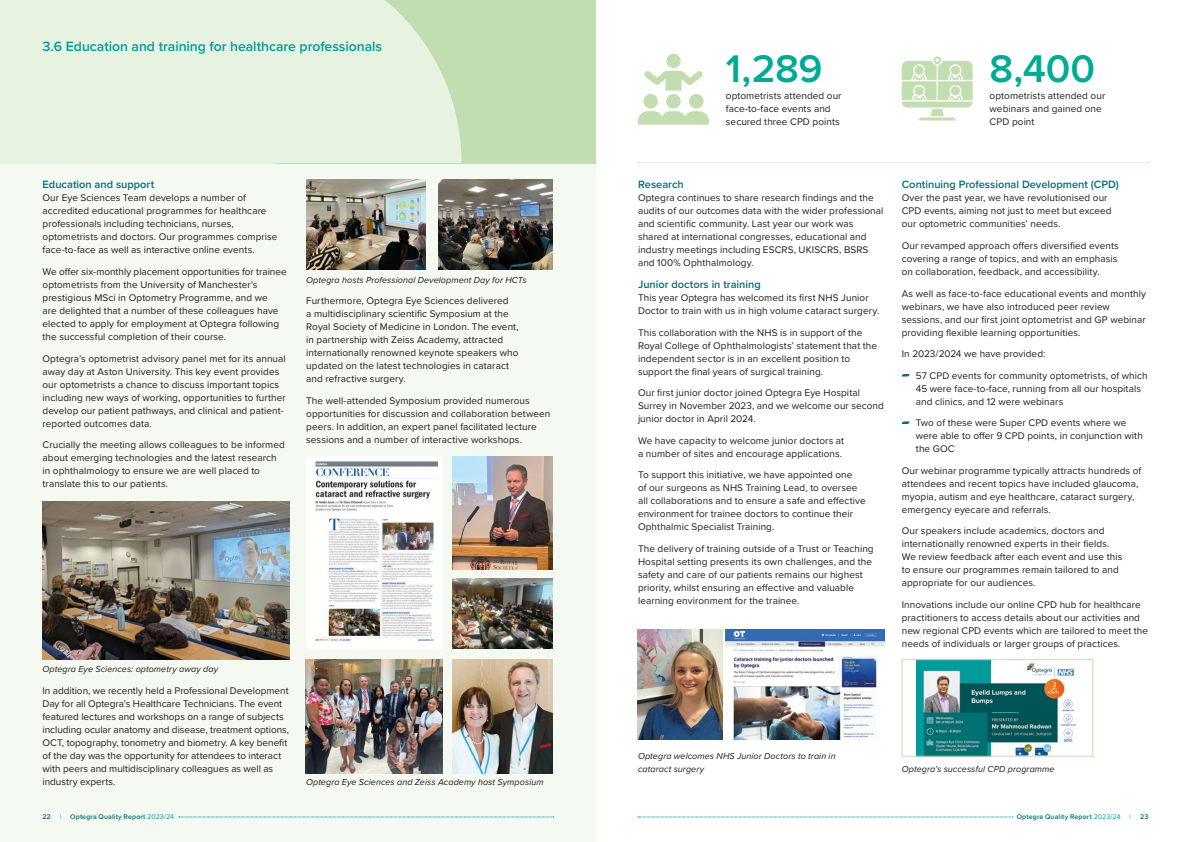
<style>
.page{position:relative;width:1191px;height:842px;background:#fff}
.page>*{position:absolute;margin:0;border:0;box-sizing:border-box;transform-origin:0 0}
.OPTG_-_Body_Copy{font:600 40px "Proxima Nova";letter-spacing:-.005em;color:#00ab96}
.OPTG_-_Sub_Header{font:600 14px "Proxima Nova";letter-spacing:-.005em;color:#009c9b}
.OPTG_-_Sub_Header_Body{font:600 11px "Proxima Nova";color:#007074}
.OPTG_-_Body_Copy-2{font:600 11px "Proxima Nova";color:#007074}
.OPTG_-_Body_Copy-3{font:10px/13px "Proxima Nova";letter-spacing:.005em;color:#1d1d1b}
.OPTG_-_Bullets{font:10px/13px "Proxima Nova";letter-spacing:.005em;color:#1d1d1b}
.OPTG_-_Body_Copy-4{font:italic 9px/13px "Proxima Nova";letter-spacing:.01em;color:#1d1d1b}
.t1{font:600 7px "Proxima Nova";letter-spacing:.02em;color:#007074}
.t2{font:7px "Proxima Nova";color:#00ab96}
.s1{font-weight:400;color:#009c9b}
</style>
<div class="page">
<div style="left:0;top:0;width:595px;height:842px;background:#f4f9f1"></div>
<div style="left:0;top:0;width:595px;height:163px;background:#c2ddb0"></div>
<svg style="left:276px;top:0;width:185px;height:163px;background:#e3efda"></svg>
<div style="left:0;top:0;width:276px;height:163px;background:#e8f2e1"></div>
<svg style="left:638px;top:162px;width:511px;height:1px"></svg>
<svg style="left:638px;top:817px;width:375px;height:1px"></svg>
<svg style="left:179px;top:817px;width:375px;height:1px"></svg>
<img style="left:43px;top:502px;width:246px;height:157px">
<img style="left:438px;top:180px;width:115px;height:89px">
<img style="left:306px;top:180px;width:119px;height:89px">
<svg style="left:901px;top:374px;width:8px;height:2px"></svg>
<svg style="left:901px;top:421px;width:8px;height:3px"></svg>
<img style="left:453px;top:456px;width:100px;height:114px">
<img style="left:453px;top:579px;width:100px;height:70px">
<img style="left:312px;top:462px;width:125px;height:181px">
<div style="left:306px;top:456px;width:137px;height:193px;border:5px solid #fff"></div>
<img style="left:306px;top:659px;width:137px;height:114px">
<img style="left:453px;top:659px;width:100px;height:114px">
<svg style="left:638px;top:54px;width:71px;height:71px"></svg>
<svg style="left:901px;top:56px;width:71px;height:65px"></svg>
<img style="left:726px;top:629px;width:158px;height:110px">
<img style="left:638px;top:629px;width:84px;height:110px">
<img style="left:916px;top:661px;width:160px;height:93px">
<div style="left:901px;top:659px;width:192px;height:97px;border:1px solid #c2ddb0"></div>
<p class="OPTG_-_Sub_Header" style="left:43px;top:36px;width:341px">3.6 Education and training for healthcare professionals</p>
<p class="OPTG_-_Sub_Header_Body" style="left:43px;top:177px;width:113px">Education and support</p>
<p class="OPTG_-_Body_Copy-3" style="left:43px;top:191px;width:236px">Our Eye Sciences Team develops a number of accredited educational programmes for healthcare professionals including technicians, nurses, optometrists and doctors. Our programmes comprise face-to-face as well as interactive online events.</p>
<p class="OPTG_-_Body_Copy-3" style="left:43px;top:265px;width:246px">We offer six-monthly placement opportunities for trainee optometrists from the University of Manchester’s prestigious MSci in Optometry Programme, and we<br>are delighted that a number of these colleagues have elected to apply for employment at Optegra following the successful completion of their course.</p>
<p class="OPTG_-_Body_Copy-3" style="left:43px;top:351px;width:245px">Optegra’s optometrist advisory panel met for its annual away day at Aston University. This key event provides our optometrists a chance to discuss important topics including new ways of working, opportunities to further develop our patient pathways, and clinical and patient&shy;reported outcomes data.</p>
<p class="OPTG_-_Body_Copy-3" style="left:43px;top:438px;width:244px">Crucially the meeting allows colleagues to be informed about emerging technologies and the latest research in ophthalmology to ensure we are well placed to translate this to our patients.</p>
<p class="OPTG_-_Body_Copy-4" style="left:306px;top:273px;width:222px">Optegra hosts Professional Development Day for HCTs</p>
<p class="OPTG_-_Body_Copy-3" style="left:306px;top:294px;width:214px">Furthermore, Optegra Eye Sciences delivered<br>a multidisciplinary scientific Symposium at the Royal Society of Medicine in London. The event, in partnership with Zeiss Academy, attracted internationally renowned keynote speakers who updated on the latest technologies in cataract and refractive surgery.</p>
<p class="OPTG_-_Body_Copy-3" style="left:306px;top:393px;width:245px">The well-attended Symposium provided numerous opportunities for discussion and collaboration between peers. In addition, an expert panel facilitated lecture sessions and a number of interactive workshops.</p>
<p class="OPTG_-_Body_Copy-4" style="left:43px;top:662px;width:177px">Optegra Eye Sciences: optometry away day</p>
<p class="OPTG_-_Body_Copy-3" style="left:43px;top:683px;width:248px">In addition, we recently held a Professional Development Day for all Optegra’s Healthcare Technicians. The event featured lectures and workshops on a range of subjects including ocular anatomy and disease, treatment options, OCT, topography, tonometry and biometry. A key benefit of the day was the opportunity for attendees to interact with peers and multidisciplinary colleagues as well as industry experts.</p>
<p class="OPTG_-_Body_Copy-4" style="left:306px;top:775px;width:239px">Optegra Eye Sciences and Zeiss Academy host Symposium</p>
<p class="OPTG_-_Body_Copy" style="left:726px;top:39px;width:98px">1,289</p>
<p class="OPTG_-_Body_Copy" style="left:989px;top:39px;width:107px">8,400</p>
<p class="OPTG_-_Body_Copy-3" style="left:726px;top:89px;width:117px">optometrists attended our face-to-face events and secured three CPD points</p>
<p class="OPTG_-_Body_Copy-3" style="left:989px;top:89px;width:117px">optometrists attended our webinars and gained one<br>CPD point</p>
<p class="OPTG_-_Sub_Header_Body" style="left:638px;top:177px;width:47px">Research</p>
<p class="OPTG_-_Body_Copy-3" style="left:638px;top:191px;width:247px">Optegra continues to share research findings and the audits of our outcomes data with the wider professional and scientific community. Last year our work was shared at international congresses, educational and industry meetings including ESCRS, UKISCRS, BSRS and 100% Ophthalmology.</p>
<p class="OPTG_-_Sub_Header_Body" style="left:638px;top:276px;width:124px">Junior doctors in training</p>
<p class="OPTG_-_Body_Copy-3" style="left:638px;top:291px;width:243px">This year Optegra has welcomed its first NHS Junior<br>Doctor to train with us in high volume cataract surgery.</p>
<p class="OPTG_-_Body_Copy-3" style="left:638px;top:325px;width:241px">This collaboration with the NHS is in support of the Royal College of Ophthalmologists’ statement that the independent sector is in an excellent position to support the final years of surgical training.</p>
<p class="OPTG_-_Body_Copy-3" style="left:638px;top:386px;width:247px">Our first junior doctor joined Optegra Eye Hospital<br>Surrey in November 2023, and we welcome our second junior doctor in April 2024.</p>
<p class="OPTG_-_Body_Copy-3" style="left:638px;top:433px;width:208px">We have capacity to welcome junior doctors at a number of sites and encourage applications.</p>
<p class="OPTG_-_Body_Copy-3" style="left:638px;top:468px;width:229px">To support this initiative, we have appointed one<br>of our surgeons as NHS Training Lead, to oversee all collaborations and to ensure a safe and effective environment for trainee doctors to continue their Ophthalmic Specialist Training.</p>
<p class="OPTG_-_Body_Copy-3" style="left:638px;top:541px;width:237px">The delivery of training outside of a Trust or Teaching Hospital setting presents its own challenges, and the safety and care of our patients remains our highest priority, whilst ensuring an effective and valuable learning environment for the trainee.</p>
<p class="OPTG_-_Body_Copy-2" style="left:901px;top:177px;width:219px">Continuing Professional Development (CPD)</p>
<p class="OPTG_-_Body_Copy-3" style="left:901px;top:191px;width:211px">Over the past year, we have revolutionised our<br>CPD events, aiming not just to meet but exceed our optometric communities’ needs.</p>
<p class="OPTG_-_Body_Copy-3" style="left:901px;top:239px;width:219px">Our revamped approach offers diversified events covering a range of topics, and with an emphasis on collaboration, feedback, and accessibility.</p>
<p class="OPTG_-_Body_Copy-3" style="left:901px;top:286px;width:246px">As well as face-to-face educational events and monthly webinars, we have also introduced peer review sessions, and our first joint optometrist and GP webinar providing flexible learning opportunities.</p>
<p class="OPTG_-_Body_Copy-3" style="left:901px;top:347px;width:145px">In 2023/2024 we have provided:</p>
<p class="OPTG_-_Bullets" style="left:916px;top:368px;width:233px">57 CPD events for community optometrists, of which<br>45 were face-to-face, running from all our hospitals and clinics, and 12 were webinars</p>
<p class="OPTG_-_Bullets" style="left:916px;top:416px;width:228px">Two of these were Super CPD events where we were able to offer 9 CPD points, in conjunction with the GOC</p>
<p class="OPTG_-_Body_Copy-3" style="left:901px;top:463px;width:241px">Our webinar programme typically attracts hundreds of attendees and recent topics have included glaucoma, myopia, autism and eye healthcare, cataract surgery, emergency eyecare and referrals.</p>
<p class="OPTG_-_Body_Copy-3" style="left:901px;top:524px;width:222px">Our speakers include academics, doctors and internationally renowned experts in their fields.<br>We review feedback after each event and use this to ensure our programmes remain tailored to and appropriate for our audiences.</p>
<p class="OPTG_-_Body_Copy-3" style="left:901px;top:597px;width:248px">Innovations include our online CPD hub for healthcare practitioners to access details about our activities and new regional CPD events which are tailored to meet the needs of individuals or larger groups of practices.</p>
<p class="OPTG_-_Body_Copy-4" style="left:638px;top:749px;width:199px">Optegra welcomes NHS Junior Doctors to train in cataract surgery</p>
<p class="OPTG_-_Body_Copy-4" style="left:901px;top:762px;width:154px">Optegra’s successful CPD programme</p>
<p class="t1" style="left:42px;top:812px;width:10px">22</p>
<p class="t2" style="left:60px;top:812px;width:3px">|</p>
<p class="t1" style="left:70px;top:812px;width:105px">Optegra Quality Report <span class="s1">2023/24</span></p>
<p class="t1" style="left:1016px;top:812px;width:105px">Optegra Quality Report <span class="s1">2023/24</span></p>
<p class="t2" style="left:1129px;top:812px;width:3px">|</p>
<p class="t1" style="left:1140px;top:812px;width:10px">23</p>
</div>
